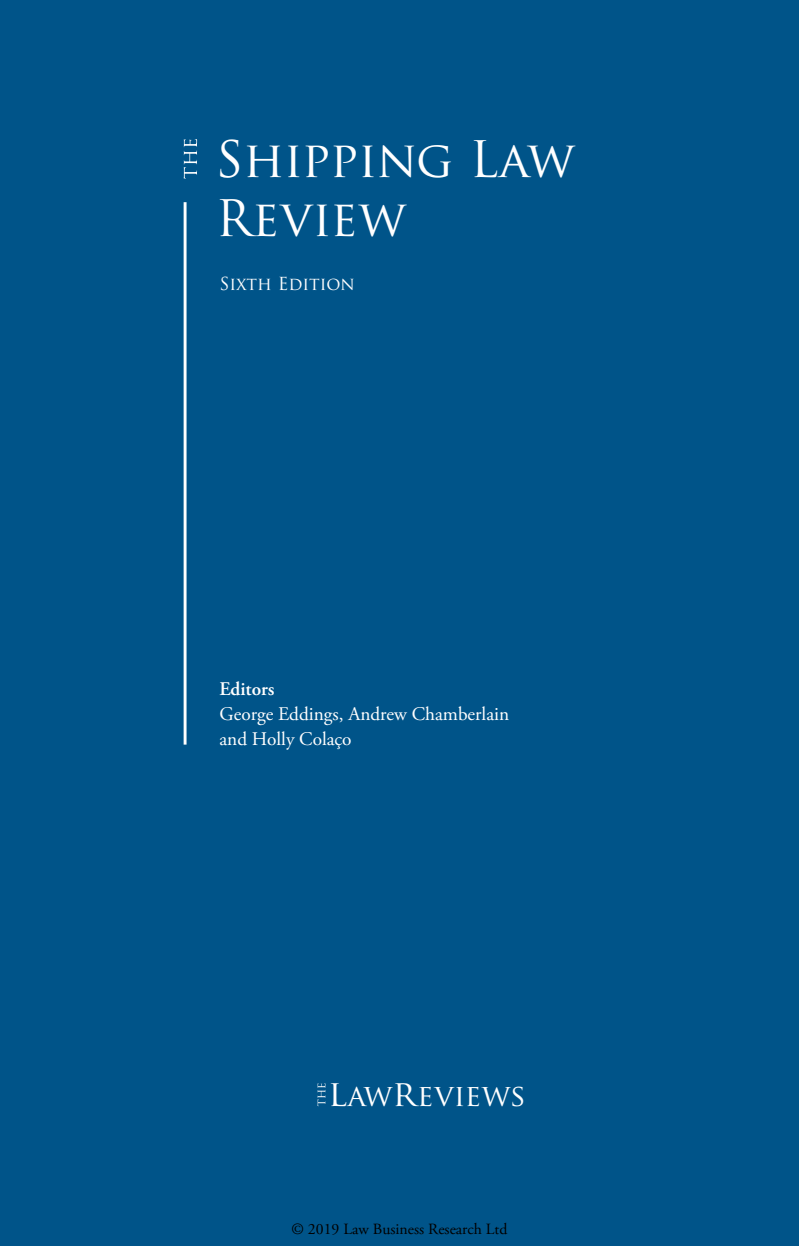
<style>
.page{position:relative;width:799px;height:1246px;background:#fff}
.page>*{position:absolute;margin:0;border:0;box-sizing:border-box;transform-origin:0 0}
.t1{font:49px/58.8px "Trajan Pro";letter-spacing:-.015em;color:#fff}
.t2{font:29.75px "Trajan Pro";color:#fff}
.t3{font:19.25px/24.8px "Adobe Garamond Pro";color:#fff}
.t4{font:600 19.25px "Adobe Garamond Pro";color:#fff}
.t5{font:17.5px "Trajan Pro";color:#fff}
.t6{font:15.75px "Adobe Garamond Pro";color:#000}
.s1{font-size:35.7px}
</style>
<div class="page">
<div style="left:0;top:0;width:799px;height:1245px;background:#005489"></div>
<svg style="left:184px;top:139px;width:13px;height:40px"></svg>
<hr style="left:184px;top:202px;width:2px;height:542px;background:#fff">
<svg style="left:317px;top:1083px;width:8px;height:22px"></svg>
<h1 class="t1" style="left:215px;top:129px;width:361px">Shipping Law<br>Review</h1>
<p class="t5" style="left:219px;top:272px;width:137px">Sixth Edition</p>
<p class="t4" style="left:219px;top:677px;width:57px">Editors</p>
<p class="t3" style="left:219px;top:701px;width:291px">George Eddings, Andrew Chamberlain and Holly Colaço</p>
<h2 class="t2" style="left:328px;top:1076px;width:199px"><span class="s1">l</span>aw<span class="s1">r</span>eviews</h2>
<p class="t6" style="left:291px;top:1218px;width:217px">© 2019 Law Business Research Ltd</p>
</div>
